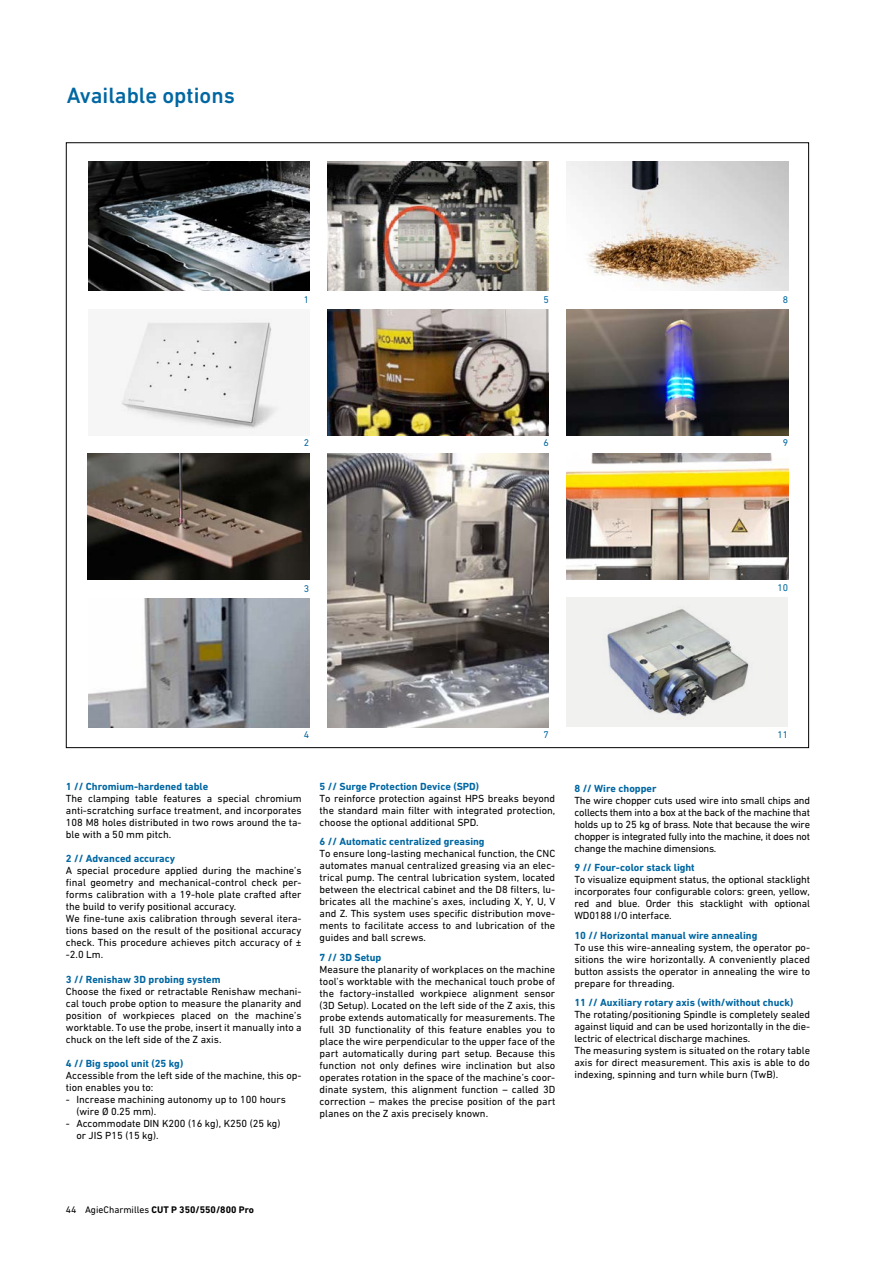
<style>
.page{position:relative;width:893px;height:1263px;background:#fff}
.page>*{position:absolute;margin:0;border:0;box-sizing:border-box;transform-origin:0 0}
.t1{font:500 22.5px "DIN Next W1 G";color:#0067a2}
.t2{font:10.5px/12px "DIN Next W1 G";color:#000;text-align:justify}
.t3{font:700 10.5px "DIN Next W1 G";color:#0067a2}
.t4{font:9.9px "DIN Next W1 G";color:#0067a2}
.t5{font:700 9.75px "DIN Next W1 G";color:#000}
.s1{font-weight:400}
</style>
<div class="page">
<img style="left:567px;top:309px;width:221px;height:126px">
<div style="left:88px;top:309px;width:221px;height:126px;background:#f6f6f6"></div>
<img style="left:122px;top:322px;width:152px;height:106px">
<img style="left:88px;top:454px;width:221px;height:126px">
<img style="left:88px;top:598px;width:221px;height:129px">
<img style="left:327px;top:162px;width:222px;height:129px">
<img style="left:327px;top:309px;width:222px;height:126px">
<img style="left:327px;top:454px;width:222px;height:273px">
<img style="left:567px;top:454px;width:221px;height:126px">
<div style="left:567px;top:597px;width:221px;height:130px;background:#f1f1f0"></div>
<img style="left:604px;top:609px;width:145px;height:110px">
<img style="left:567px;top:162px;width:221px;height:129px">
<img style="left:88px;top:162px;width:221px;height:129px">
<h1 class="t1" style="left:67px;top:83px;width:169px">Available options</h1>
<p class="t4" style="left:304px;top:294px;width:7px">1</p>
<p class="t4" style="left:543px;top:294px;width:7px">5</p>
<p class="t4" style="left:783px;top:294px;width:7px">8</p>
<p class="t4" style="left:304px;top:437px;width:7px">2</p>
<p class="t4" style="left:543px;top:437px;width:7px">6</p>
<p class="t4" style="left:783px;top:436px;width:7px">9</p>
<p class="t4" style="left:304px;top:583px;width:7px">3</p>
<p class="t4" style="left:777px;top:582px;width:12px">10</p>
<p class="t4" style="left:304px;top:729px;width:7px">4</p>
<p class="t4" style="left:543px;top:729px;width:7px">7</p>
<p class="t4" style="left:777px;top:729px;width:12px">11</p>
<p class="t3" style="left:66px;top:780px;width:144px">1 // Chromium-hardened table</p>
<p class="t2" style="left:66px;top:792px;width:237px">The clamping table features a special chromium anti-scratching surface treatment, and incorporates 108 M8 holes distributed in two rows around the ta&shy;ble with a 50 mm pitch.</p>
<p class="t3" style="left:66px;top:852px;width:111px">2 // Advanced accuracy</p>
<p class="t2" style="left:66px;top:864px;width:237px;text-align:left">A special procedure applied during the machine’s final geometry and mechanical-control check per&shy;forms calibration with a 19-hole plate crafted after the build to verify positional accuracy.<br>We fine-tune axis calibration through several itera&shy;tions based on the result of the positional accuracy check. This procedure achieves pitch accuracy of ± -2.0 Lm.</p>
<p class="t3" style="left:66px;top:973px;width:156px">3 // Renishaw 3D probing system</p>
<p class="t2" style="left:66px;top:985px;width:237px">Choose the fixed or retractable Renishaw mechani&shy;cal touch probe option to measure the planarity and position of workpieces placed on the machine’s worktable. To use the probe, insert it manually into a chuck on the left side of the Z axis.</p>
<p class="t3" style="left:66px;top:1057px;width:119px">4 // Big spool unit (25 kg)</p>
<p class="t2" style="left:66px;top:1069px;width:237px">Accessible from the left side of the machine, this op&shy;tion enables you to:</p>
<p class="t2" style="left:76px;top:1093px;width:211px;text-indent:-10px">- Increase machining autonomy up to 100 hours (wire Ø 0.25 mm).</p>
<p class="t2" style="left:76px;top:1117px;width:206px;text-indent:-10px">- Accommodate DIN K200 (16 kg), K250 (25 kg) or JIS P15 (15 kg).</p>
<p class="t3" style="left:320px;top:780px;width:161px">5 // Surge Protection Device (SPD)</p>
<p class="t2" style="left:320px;top:792px;width:237px">To reinforce protection against HPS breaks beyond the standard main filter with integrated protection, choose the optional additional SPD.</p>
<p class="t3" style="left:320px;top:835px;width:167px">6 // Automatic centralized greasing</p>
<p class="t2" style="left:320px;top:847px;width:237px">To ensure long-lasting mechanical function, the CNC automates manual centralized greasing via an elec&shy;trical pump. The central lubrication system, located between the electrical cabinet and the D8 filters, lu&shy;bricates all the machine’s axes, including X, Y, U, V and Z. This system uses specific distribution move&shy;ments to facilitate access to and lubrication of the guides and ball screws.</p>
<p class="t3" style="left:320px;top:951px;width:63px">7 // 3D Setup</p>
<p class="t2" style="left:320px;top:963px;width:237px">Measure the planarity of workplaces on the machine tool’s worktable with the mechanical touch probe of the factory-installed workpiece alignment sensor (3D Setup). Located on the left side of the Z axis, this probe extends automatically for measurements. The full 3D functionality of this feature enables you to place the wire perpendicular to the upper face of the part automatically during part setup. Because this function not only defines wire inclination but also operates rotation in the space of the machine’s coor&shy;dinate system, this alignment function – called 3D correction – makes the precise position of the part planes on the Z axis precisely known.</p>
<p class="t3" style="left:574px;top:782px;width:84px">8 // Wire chopper</p>
<p class="t2" style="left:574px;top:794px;width:237px">The wire chopper cuts used wire into small chips and collects them into a box at the back of the machine that holds up to 25 kg of brass. Note that because the wire chopper is integrated fully into the machine, it does not change the machine dimensions.</p>
<p class="t3" style="left:574px;top:861px;width:122px">9 // Four-color stack light</p>
<p class="t2" style="left:574px;top:873px;width:237px">To visualize equipment status, the optional stacklight incorporates four configurable colors: green, yellow, red and blue. Order this stacklight with optional WD0188 I/O interface.</p>
<p class="t3" style="left:574px;top:929px;width:184px">10 // Horizontal manual wire annealing</p>
<p class="t2" style="left:574px;top:941px;width:237px">To use this wire-annealing system, the operator po&shy;sitions the wire horizontally. A conveniently placed button assists the operator in annealing the wire to prepare for threading.</p>
<p class="t3" style="left:574px;top:997px;width:220px">11 // Auxiliary rotary axis (with/without chuck)</p>
<p class="t2" style="left:574px;top:1009px;width:237px;text-align:left">The rotating/positioning Spindle is completely sealed against liquid and can be used horizontally in the die&shy;lectric of electrical discharge machines.<br>The measuring system is situated on the rotary table axis for direct measurement. This axis is able to do indexing, spinning and turn while burn (TwB).</p>
<p class="t5" style="left:66px;top:1204px;width:190px"><span class="s1">44 AgieCharmilles</span> CUT P 350/550/800 Pro</p>
</div>
